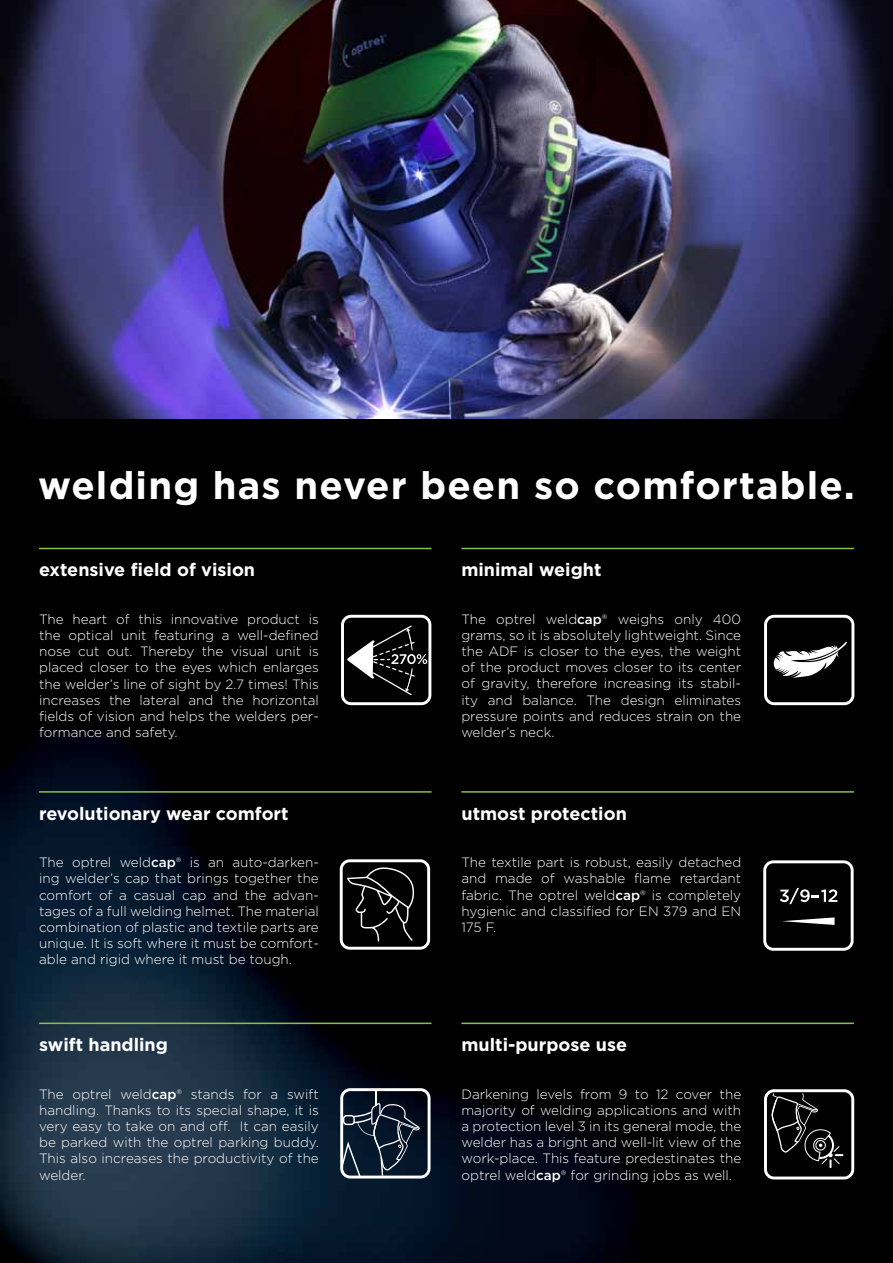
<style>
.page{position:relative;width:893px;height:1263px;background:#fff}
.page>*{position:absolute;margin:0;border:0;box-sizing:border-box;transform-origin:0 0}
.t1{font:700 38.25px "Gotham";letter-spacing:.03em;color:#fff}
.t2{font:700 18px "Gotham";color:#fff}
.t3{font:300 13.5px/16.2px "Gotham";color:#fff;text-align:justify}
.s1{font-weight:500}
</style>
<div class="page">
<img style="left:0;top:419px;width:893px;height:844px">
<hr style="left:39px;top:548px;width:393px;height:1px;background:#88c147">
<hr style="left:39px;top:791px;width:393px;height:2px;background:#88c147">
<hr style="left:39px;top:1022px;width:393px;height:2px;background:#88c147">
<hr style="left:461px;top:548px;width:393px;height:1px;background:#88c147">
<hr style="left:461px;top:791px;width:393px;height:2px;background:#88c147">
<hr style="left:461px;top:1022px;width:393px;height:2px;background:#88c147">
<img style="left:0;top:0;width:893px;height:419px">
<svg style="left:340px;top:859px;width:90px;height:91px;background:#2e2e2e"></svg>
<svg style="left:340px;top:1088px;width:91px;height:90px;background:#33404f"></svg>
<svg style="left:764px;top:615px;width:90px;height:90px"></svg>
<svg style="left:341px;top:615px;width:90px;height:90px"></svg>
<svg style="left:763px;top:860px;width:91px;height:91px;background:#2c2c2c"></svg>
<svg style="left:764px;top:1089px;width:90px;height:90px;background:#303030"></svg>
<h1 class="t1" style="left:38px;top:460px;width:818px">welding has never been so comfortable.</h1>
<h2 class="t2" style="left:39px;top:558px;width:218px">extensive field of vision</h2>
<p class="t3" style="left:39px;top:610px;width:281px">The heart of this innovative product is the optical unit featuring a well-defined nose cut out. Thereby the visual unit is placed closer to the eyes which enlarges the welder’s line of sight by 2.7 times! This increases the lateral and the horizontal fields of vision and helps the welders per&shy;formance and safety.</p>
<h2 class="t2" style="left:39px;top:801px;width:251px">revolutionary wear comfort</h2>
<p class="t3" style="left:39px;top:854px;width:281px">The optrel weld<span class="s1">cap</span>® is an auto-darken&shy;ing welder’s cap that brings together the comfort of a casual cap and the advan&shy;tages of a full welding helmet. The material combination of plastic and textile parts are unique. It is soft where it must be comfort&shy;able and rigid where it must be tough.</p>
<h2 class="t2" style="left:39px;top:1033px;width:130px">swift handling</h2>
<p class="t3" style="left:39px;top:1085px;width:281px">The optrel weld<span class="s1">cap</span>® stands for a swift handling. Thanks to its special shape, it is very easy to take on and off. It can easily be parked with the optrel parking buddy.<br>This also increases the productivity of the welder.</p>
<h2 class="t2" style="left:461px;top:558px;width:142px">minimal weight</h2>
<p class="t3" style="left:461px;top:610px;width:281px">The optrel weld<span class="s1">cap</span>® weighs only 400 grams, so it is absolutely lightweight. Since the ADF is closer to the eyes, the weight of the product moves closer to its center of gravity, therefore increasing its stabil&shy;ity and balance. The design eliminates pressure points and reduces strain on the welder’s neck.</p>
<h2 class="t2" style="left:461px;top:801px;width:167px">utmost protection</h2>
<p class="t3" style="left:461px;top:854px;width:281px">The textile part is robust, easily detached and made of washable flame retardant fabric. The optrel weld<span class="s1">cap</span>® is completely hygienic and classified for EN 379 and EN 175 F.</p>
<h2 class="t2" style="left:461px;top:1033px;width:167px">multi-purpose use</h2>
<p class="t3" style="left:461px;top:1085px;width:281px">Darkening levels from 9 to 12 cover the majority of welding applications and with a protection level 3 in its general mode, the welder has a bright and well-lit view of the work-place. This feature predestinates the optrel weld<span class="s1">cap</span>® for grinding jobs as well.</p>
</div>
